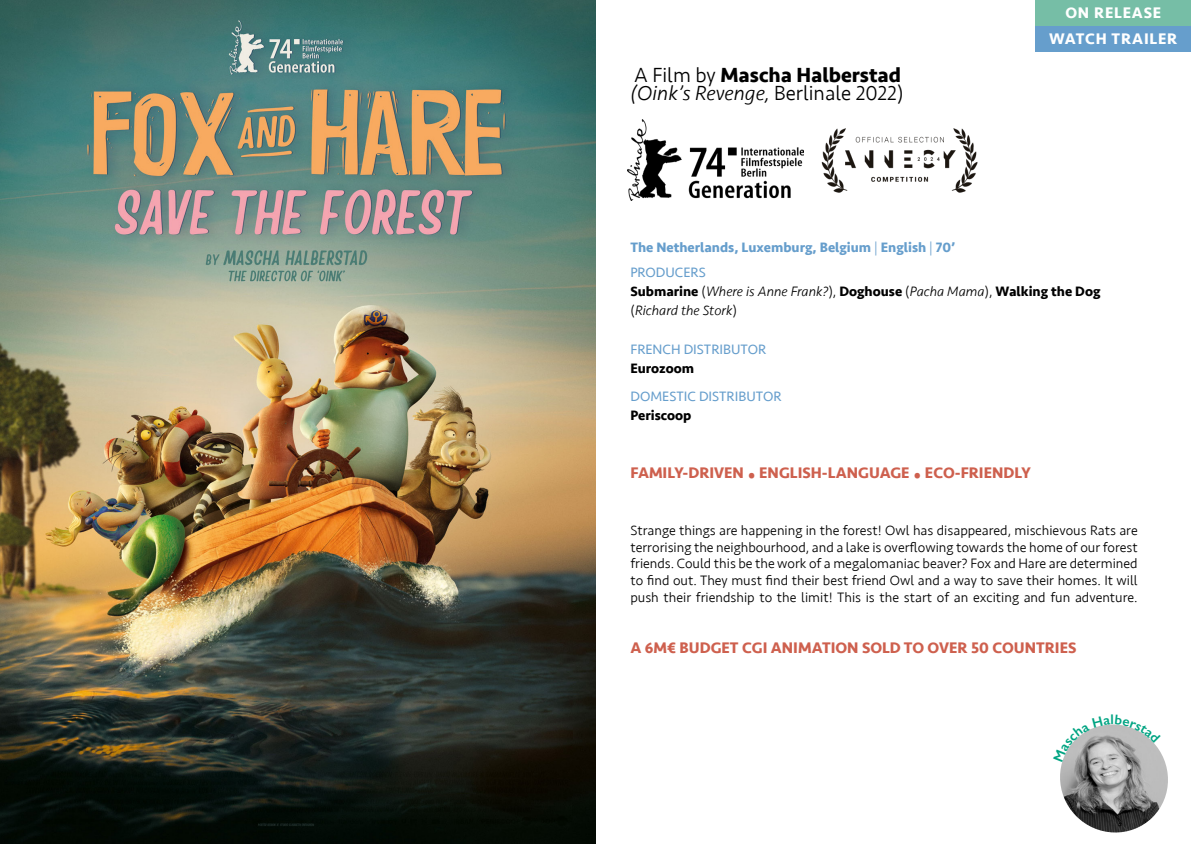
<style>
.page{position:relative;width:1191px;height:844px;background:#fff}
.page>*{position:absolute;margin:0;border:0;box-sizing:border-box;transform-origin:0 0}
.REAL{font:italic 300 21px "Seravek";color:#000}
.REAL-2{font:700 21px "Seravek";color:#000}
.REAL-3{font:700 15.75px "Seravek";color:#ce604e}
.t1{font:700 15.75px "Seravek";letter-spacing:.05em;color:#fff}
.t2{font:300 14px/16.8px "Seravek";color:#000;text-align:justify}
.REAL-4{font:italic 300 14px/19.2px "Seravek";color:#000}
.REAL-5{font:14px "Seravek";color:#669ecc}
.INFOS{font:700 14px "Seravek";color:#669ecc}
.REAL-6{font:700 14px "Seravek";color:#000}
.s1{font-weight:300}
.s2{font-style:normal}
.s3{font-weight:700;font-style:normal}
.s4{font-size:29.75px}
</style>
<div class="page">
<img style="left:628px;top:119px;width:175px;height:81px">
<img style="left:1060px;top:752px;width:108px;height:81px">
<img style="left:0;top:0;width:595px;height:843px">
<div style="left:1035px;top:0;width:156px;height:26px;background:#76bea6"></div>
<div style="left:1035px;top:26px;width:156px;height:26px;background:#669ecc"></div>
<img style="left:821px;top:128px;width:157px;height:65px">
<svg style="left:1060px;top:724px;width:100px;height:37px"></svg>
<p class="REAL-2" style="left:634px;top:59px;width:268px"><span class="s1">A Film by</span> Mascha Halberstad</p>
<p class="REAL" style="left:630px;top:81px;width:275px">(Oink’s Revenge, <span class="s2">Berlinale 2022)</span></p>
<p class="t1" style="left:1065px;top:0;width:97px">ON RELEASE</p>
<p class="t1" style="left:1049px;top:26px;width:129px">WATCH TRAILER</p>
<p class="INFOS" style="left:630px;top:236px;width:326px">The Netherlands, Luxemburg, Belgium <span class="s1">|</span> English <span class="s1">|</span> 70’</p>
<p class="REAL-5" style="left:630px;top:261px;width:77px">PRODUCERS</p>
<p class="REAL-4" style="left:630px;top:282px;width:471px"><span class="s3">Submarine</span> <span class="s2">(</span>Where is Anne Frank?<span class="s2">),</span> <span class="s3">Doghouse</span> <span class="s2">(</span>Pacha Mama<span class="s2">),</span> <span class="s3">Walking the Dog </span><span class="s2">(</span>Richard the Stork<span class="s2">)</span></p>
<p class="REAL-5" style="left:630px;top:338px;width:137px">FRENCH DISTRIBUTOR</p>
<p class="REAL-6" style="left:630px;top:357px;width:65px">Eurozoom</p>
<p class="REAL-5" style="left:630px;top:385px;width:153px">DOMESTIC DISTRIBUTOR</p>
<p class="REAL-6" style="left:630px;top:404px;width:62px">Periscoop</p>
<p class="REAL-3" style="left:630px;top:460px;width:402px">FAMILY-DRIVEN <span class="s4">.</span> ENGLISH-LANGUAGE <span class="s4">.</span> ECO-FRIENDLY</p>
<p class="t2" style="left:630px;top:522px;width:509px">Strange things are happening in the forest! Owl has disappeared, mischievous Rats are terrorising the neighbourhood, and a lake is overflowing towards the home of our forest friends. Could this be the work of a megalomaniac beaver? Fox and Hare are determined to find out. They must find their best friend Owl and a way to save their homes. It will push their friendship to the limit! This is the start of an exciting and fun adventure.</p>
<p class="REAL-3" style="left:630px;top:635px;width:447px">A 6M€ BUDGET CGI ANIMATION SOLD TO OVER 50 COUNTRIES</p>
</div>
